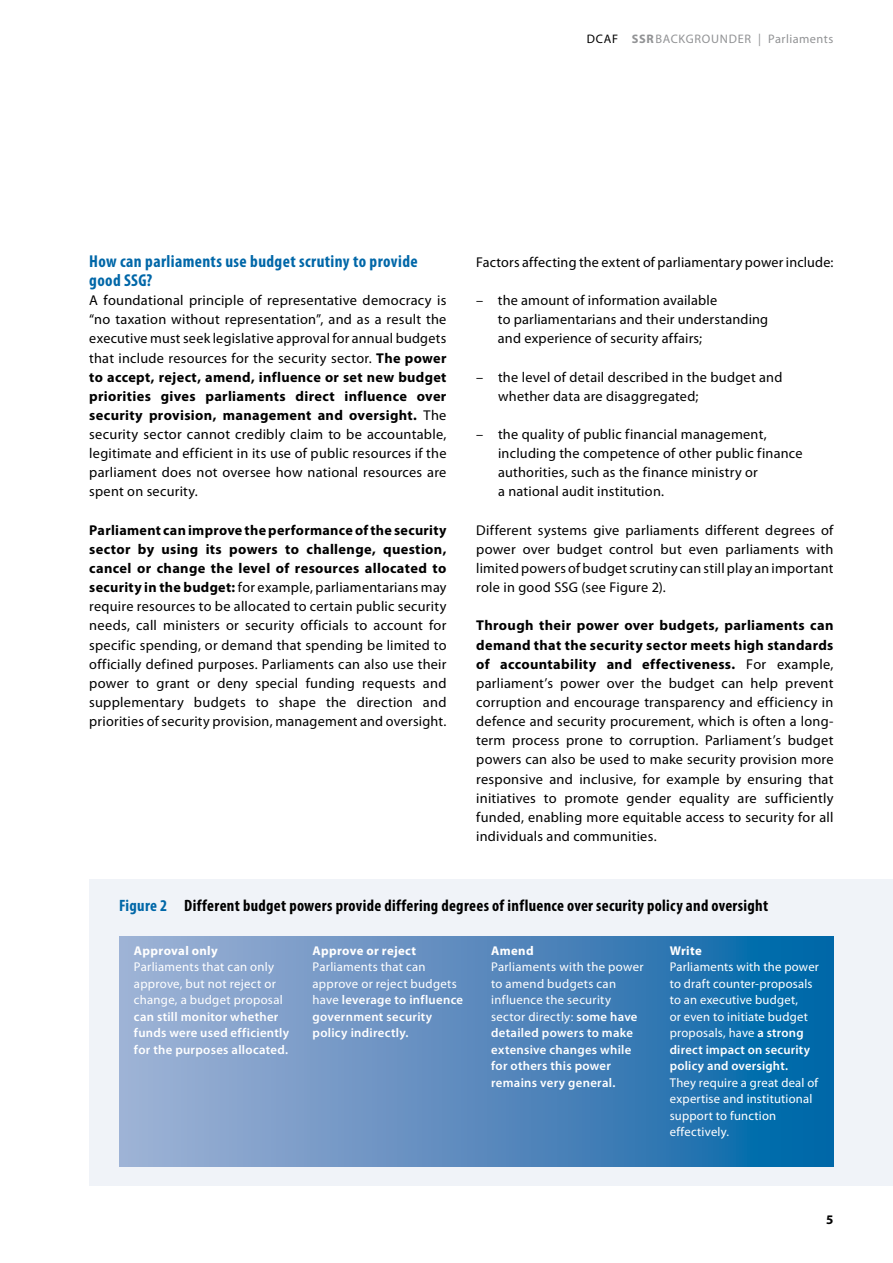
<style>
.page{position:relative;width:893px;height:1263px;background:#fff}
.page>*{position:absolute;margin:0;border:0;box-sizing:border-box;transform-origin:0 0}
.t1{font:700 condensed 17.25px/19.2px "Myriad Pro";letter-spacing:.02em;color:#0067a8}
.t2{font:700 condensed 16.5px "Myriad Pro";letter-spacing:.02em;color:#000}
.t3{font:14.25px/19.2px "Myriad Pro";letter-spacing:.015em;color:#000;text-align:justify}
.t4{font:700 13.2px "Myriad Pro";color:#000}
.t5{font:600 12.75px/16.5px "Myriad Pro";letter-spacing:.025em;color:#fff}
.t6{font:12.75px/16.5px "Myriad Pro";letter-spacing:.02em;color:#fff}
.t7{font:700 12.75px "Myriad Pro";letter-spacing:.025em;color:#fff}
.t8{font:12.3px "Myriad Pro";letter-spacing:.045em;color:#929395}
.s1{color:#000}
.s2{font-weight:700}
.s3{color:#0067a8}
.s4{font-weight:400}
.s5{font-weight:600}
</style>
<div class="page">
<div style="left:89px;top:879px;width:804px;height:306px;background:#f0f3f8"></div>
<svg style="left:119px;top:936px;width:714px;height:230px;background:#548abd"></svg>
<p class="t8" style="left:587px;top:32px;width:248px"><span class="s1">DCAF</span> <span class="s2">SSR</span>BACKGROUNDER | Parliaments</p>
<p class="t1" style="left:89px;top:252px;width:330px">How can parliaments use budget scrutiny to provide good SSG?</p>
<p class="t3" style="left:89px;top:291px;width:359px">A foundational principle of representative democracy is “no taxation without representation”, and as a result the executive must seek legislative approval for annual budgets that include resources for the security sector. <span class="s2">The power to accept, reject, amend, influence or set new budget priorities gives parliaments direct influence over security provision, management and oversight.</span> The security sector cannot credibly claim to be accountable, legitimate and efficient in its use of public resources if the parliament does not oversee how national resources are spent on security.</p>
<p class="t3" style="left:89px;top:521px;width:359px"><span class="s2">Parliament can improve the performance of the security sector by using its powers to challenge, question, cancel or change the level of resources allocated to security in the budget:</span> for example, parliamentarians may require resources to be allocated to certain public security needs, call ministers or security officials to account for specific spending, or demand that spending be limited to officially defined purposes. Parliaments can also use their power to grant or deny special funding requests and supplementary budgets to shape the direction and priorities of security provision, management and oversight.</p>
<p class="t3" style="left:476px;top:253px;width:359px">Factors affecting the extent of parliamentary power include:</p>
<p class="t3" style="left:498px;top:291px;width:272px;text-align:left;text-indent:-22px">– the amount of information available<br>to parliamentarians and their understanding and experience of security affairs;</p>
<p class="t3" style="left:498px;top:368px;width:286px;text-indent:-22px">– the level of detail described in the budget and whether data are disaggregated;</p>
<p class="t3" style="left:498px;top:425px;width:306px;text-align:left;text-indent:-22px">– the quality of public financial management, including the competence of other public finance authorities, such as the finance ministry or<br>a national audit institution.</p>
<p class="t3" style="left:476px;top:521px;width:359px">Different systems give parliaments different degrees of power over budget control but even parliaments with limited powers of budget scrutiny can still play an important role in good SSG (see Figure 2).</p>
<p class="t3" style="left:476px;top:616px;width:359px"><span class="s2">Through their power over budgets, parliaments can demand that the security sector meets high standards of accountability and effectiveness.</span> For example, parliament’s power over the budget can help prevent corruption and encourage transparency and efficiency in defence and security procurement, which is often a long&shy;term process prone to corruption. Parliament’s budget powers can also be used to make security provision more responsive and inclusive, for example by ensuring that initiatives to promote gender equality are sufficiently funded, enabling more equitable access to security for all individuals and communities.</p>
<p class="t2" style="left:119px;top:896px;width:651px"><span class="s3">Figure 2</span> Different budget powers provide differing degrees of influence over security policy and oversight</p>
<p class="t7" style="left:134px;top:943px;width:85px">Approval only</p>
<p class="t6" style="left:134px;top:959px;width:150px">Parliaments that can only approve, but not reject or change, a budget proposal</p>
<p class="t5" style="left:134px;top:1008px;width:157px">can still monitor whether funds were used efficiently for the purposes allocated.</p>
<p class="t7" style="left:313px;top:943px;width:105px">Approve or reject</p>
<p class="t5" style="left:313px;top:959px;width:152px"><span class="s4">Parliaments that can approve or reject budgets have</span> leverage to influence government security policy indirectly.</p>
<p class="t7" style="left:491px;top:943px;width:44px">Amend</p>
<p class="t5" style="left:491px;top:959px;width:154px"><span class="s4">Parliaments with the power to amend budgets can influence the security sector directly:</span> some have detailed powers to make extensive changes while for others this power remains very general.</p>
<p class="t7" style="left:670px;top:943px;width:34px">Write</p>
<p class="t6" style="left:670px;top:959px;width:151px">Parliaments with the power to draft counter-proposals to an executive budget,<br>or even to initiate budget proposals, have <span class="s5">a strong direct impact on security policy and oversight.</span></p>
<p class="t6" style="left:670px;top:1074px;width:150px">They require a great deal of expertise and institutional support to function effectively.</p>
<p class="t4" style="left:826px;top:1212px;width:9px">5</p>
</div>
